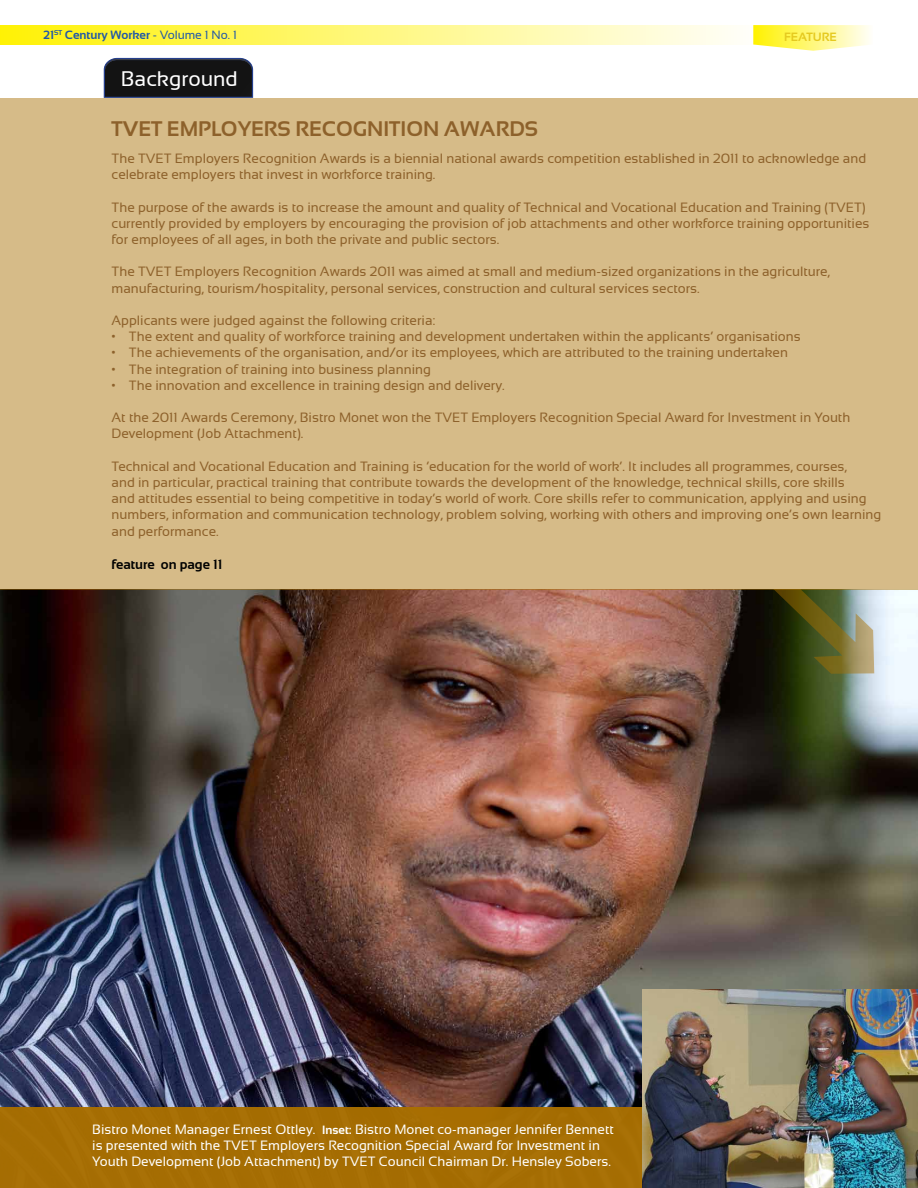
<style>
.page{position:relative;width:918px;height:1188px;background:#fff}
.page>*{position:absolute;margin:0;border:0;box-sizing:border-box;transform-origin:0 0}
.t1{font:700 21.15px "Sansation";color:#8d612b}
.t2{font:21.15px "Sansation";color:#fff}
.t3{font:13.5px/16.2px "Sansation";color:#8d612b}
.t4{font:13.5px/16.2px "Sansation";color:#fff}
.t5{font:700 13.5px "Sansation";color:#000101}
.t6{font:700 12px "Sansation";color:#2158a8}
.t7{font:700 12px "Sansation";color:#e5c91f}
.s1{font-weight:400}
.s2{font-weight:700;font-size:12px}
</style>
<div class="page">
<div style="left:0;top:25px;width:759px;height:20px;background:linear-gradient(to right,#fff205,#fffefc)"></div>
<svg style="left:753px;top:25px;width:116px;height:26px;background:#fff88a"></svg>
<svg style="left:104px;top:58px;width:149px;height:40px;background:#181a1f"></svg>
<img style="left:0;top:590px;width:918px;height:517px">
<div style="left:0;top:98px;width:918px;height:492px;background:#d6bb88"></div>
<svg style="left:741px;top:590px;width:133px;height:84px;background:#4c4e2b"></svg>
<div style="left:0;top:1107px;width:657px;height:81px;background:#a96f00"></div>
<img style="left:642px;top:989px;width:276px;height:199px">
<p class="t6" style="left:43px;top:28px;width:195px">21<sup>ST</sup> Century Worker <span class="s1">- Volume 1 No. 1</span></p>
<p class="t7" style="left:784px;top:30px;width:54px">FEATURE</p>
<h1 class="t2" style="left:121px;top:67px;width:118px">Background</h1>
<h1 class="t1" style="left:112px;top:117px;width:428px">TVET EMPLOYERS RECOGNITION AWARDS</h1>
<p class="t3" style="left:112px;top:150px;width:756px">The TVET Employers Recognition Awards is a biennial national awards competition established in 2011 to acknowledge and celebrate employers that invest in workforce training.</p>
<p class="t3" style="left:112px;top:199px;width:759px">The purpose of the awards is to increase the amount and quality of Technical and Vocational Education and Training (TVET) currently provided by employers by encouraging the provision of job attachments and other workforce training opportunities for employees of all ages, in both the private and public sectors.</p>
<p class="t3" style="left:112px;top:264px;width:720px">The TVET Employers Recognition Awards 2011 was aimed at small and medium-sized organizations in the agriculture, manufacturing, tourism/hospitality, personal services, construction and cultural services sectors.</p>
<p class="t3" style="left:112px;top:312px;width:325px">Applicants were judged against the following criteria:</p>
<p class="t3" style="left:112px;top:328px;width:691px">• The extent and quality of workforce training and development undertaken within the applicants’ organisations</p>
<p class="t3" style="left:112px;top:345px;width:678px">• The achievements of the organisation, and/or its employees, which are attributed to the training undertaken</p>
<p class="t3" style="left:112px;top:361px;width:321px">• The integration of training into business planning</p>
<p class="t3" style="left:112px;top:377px;width:395px">• The innovation and excellence in training design and delivery.</p>
<p class="t3" style="left:112px;top:409px;width:740px">At the 2011 Awards Ceremony, Bistro Monet won the TVET Employers Recognition Special Award for Investment in Youth<br>Development (Job Attachment).</p>
<p class="t3" style="left:112px;top:458px;width:771px">Technical and Vocational Education and Training is ‘education for the world of work’. It includes all programmes, courses,<br>and in particular, practical training that contribute towards the development of the knowledge, technical skills, core skills<br>and attitudes essential to being competitive in today’s world of work. Core skills refer to communication, applying and using numbers, information and communication technology, problem solving, working with others and improving one’s own learning and performance.</p>
<p class="t5" style="left:112px;top:557px;width:112px">feature on page 11</p>
<p class="t4" style="left:92px;top:1121px;width:523px">Bistro Monet Manager Ernest Ottley. <span class="s2">Inset:</span> Bistro Monet co-manager Jennifer Bennett is presented with the TVET Employers Recognition Special Award for Investment in<br>Youth Development (Job Attachment) by TVET Council Chairman Dr. Hensley Sobers.</p>
</div>
